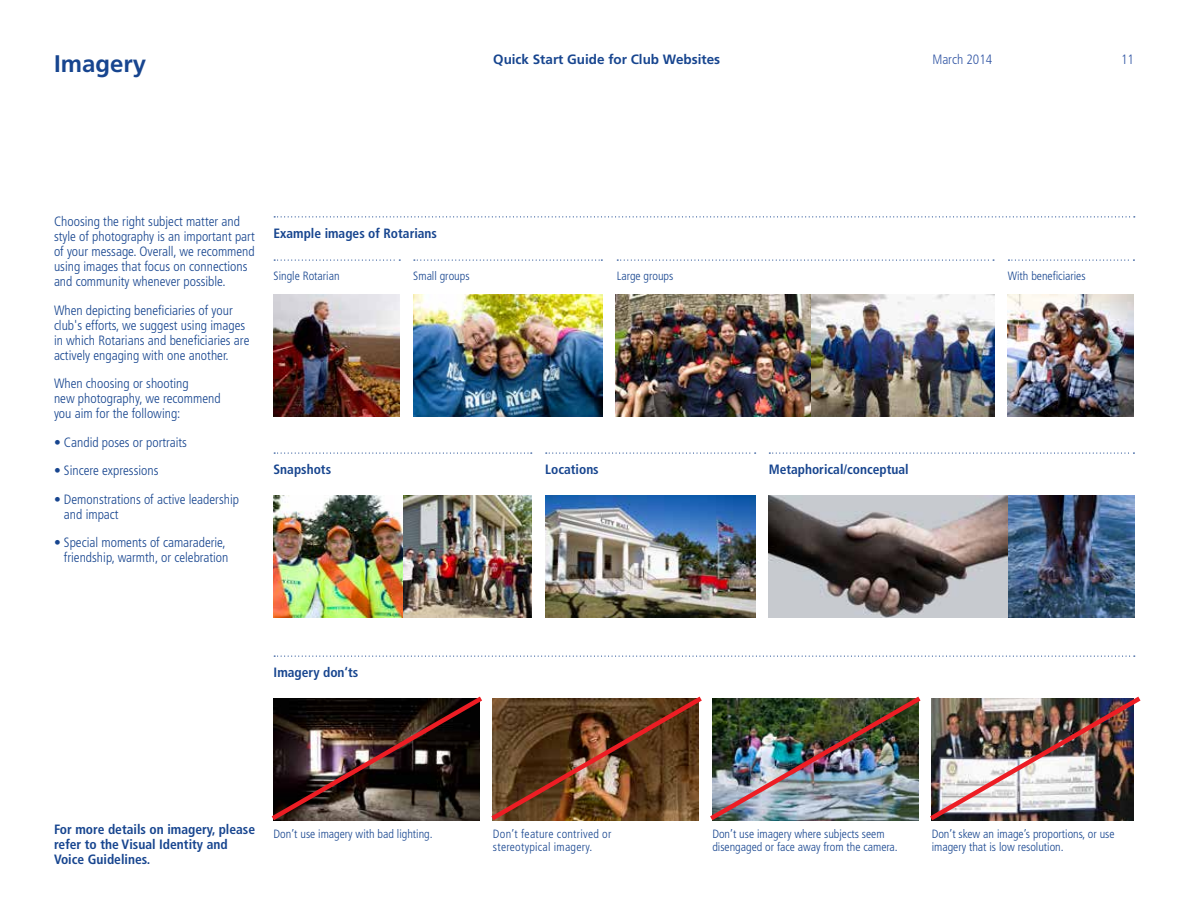
<style>
.page{position:relative;width:1188px;height:918px;background:#fff}
.page>*{position:absolute;margin:0;border:0;box-sizing:border-box;transform-origin:0 0}
.t1{font:700 24px "Frutiger LT Std";color:#17458f}
.t2{font:300 condensed 13.5px/15px "Frutiger LT Std";color:#17458f}
.t3{font:700 condensed 13.5px/15px "Frutiger LT Std";color:#17458f}
.t4{font:700 13.5px "Frutiger LT Std";color:#17458f}
.t5{font:300 condensed 13.5px "Frutiger LT Std";color:#3155a4}
.t6{font:300 condensed 12px/12.8px "Frutiger LT Std";color:#17458f}
.t7{font:300 condensed 12px/12.8px "Frutiger LT Std";letter-spacing:.02em;color:#17458f}
</style>
<div class="page">
<img style="left:769px;top:496px;width:365px;height:121px">
<svg style="left:274px;top:260px;width:126px;height:1px"></svg>
<svg style="left:414px;top:260px;width:188px;height:1px"></svg>
<svg style="left:617px;top:260px;width:377px;height:1px"></svg>
<svg style="left:274px;top:453px;width:258px;height:1px"></svg>
<svg style="left:274px;top:216px;width:861px;height:1px"></svg>
<svg style="left:546px;top:453px;width:210px;height:1px"></svg>
<svg style="left:769px;top:453px;width:365px;height:1px"></svg>
<img style="left:413px;top:295px;width:189px;height:121px">
<img style="left:616px;top:295px;width:378px;height:121px">
<svg style="left:1008px;top:260px;width:126px;height:1px"></svg>
<img style="left:1008px;top:295px;width:126px;height:121px">
<img style="left:274px;top:496px;width:258px;height:121px">
<img style="left:546px;top:496px;width:209px;height:121px">
<img style="left:274px;top:295px;width:126px;height:121px">
<svg style="left:274px;top:656px;width:861px;height:1px"></svg>
<img style="left:271px;top:696px;width:870px;height:125px">
<h1 class="t1" style="left:54px;top:50px;width:94px">Imagery</h1>
<p class="t4" style="left:493px;top:52px;width:229px">Quick Start Guide for Club Websites</p>
<p class="t5" style="left:932px;top:52px;width:61px">March 2014</p>
<p class="t5" style="left:1121px;top:52px;width:14px">11</p>
<p class="t2" style="left:54px;top:214px;width:202px">Choosing the right subject matter and style of photography is an important part of your message. Overall, we recommend using images that focus on connections and community whenever possible.</p>
<p class="t2" style="left:54px;top:303px;width:197px">When depicting beneficiaries of your club's efforts, we suggest using images in which Rotarians and beneficiaries are actively engaging with one another.</p>
<p class="t2" style="left:54px;top:376px;width:168px">When choosing or shooting<br>new photography, we recommend you aim for the following:</p>
<p class="t2" style="left:54px;top:435px;width:135px">• Candid poses or portraits</p>
<p class="t2" style="left:54px;top:463px;width:106px">• Sincere expressions</p>
<p class="t2" style="left:64px;top:492px;width:177px;text-indent:-10px">• Demonstrations of active leadership and impact</p>
<p class="t2" style="left:54px;top:535px;width:176px;text-align:right">• Special moments of camaraderie, friendship, warmth, or celebration</p>
<p class="t3" style="left:274px;top:226px;width:165px">Example images of Rotarians</p>
<p class="t6" style="left:274px;top:270px;width:68px">Single Rotarian</p>
<p class="t6" style="left:413px;top:270px;width:58px">Small groups</p>
<p class="t6" style="left:617px;top:270px;width:58px">Large groups</p>
<p class="t3" style="left:274px;top:462px;width:59px">Snapshots</p>
<p class="t3" style="left:545px;top:462px;width:55px">Locations</p>
<p class="t3" style="left:769px;top:462px;width:142px">Metaphorical/conceptual</p>
<p class="t3" style="left:274px;top:665px;width:86px">Imagery don‘ts</p>
<p class="t6" style="left:1008px;top:270px;width:79px">With beneficiaries</p>
<p class="t3" style="left:54px;top:821px;width:203px">For more details on imagery, please refer to the Visual Identity and<br>Voice Guidelines.</p>
<p class="t6" style="left:274px;top:828px;width:161px">Don’t use imagery with bad lighting.</p>
<p class="t7" style="left:493px;top:828px;width:120px">Don’t feature contrived or stereotypical imagery.</p>
<p class="t6" style="left:712px;top:828px;width:187px">Don’t use imagery where subjects seem disengaged or face away from the camera.</p>
<p class="t6" style="left:932px;top:828px;width:184px">Don’t skew an image’s proportions, or use imagery that is low resolution.</p>
</div>
